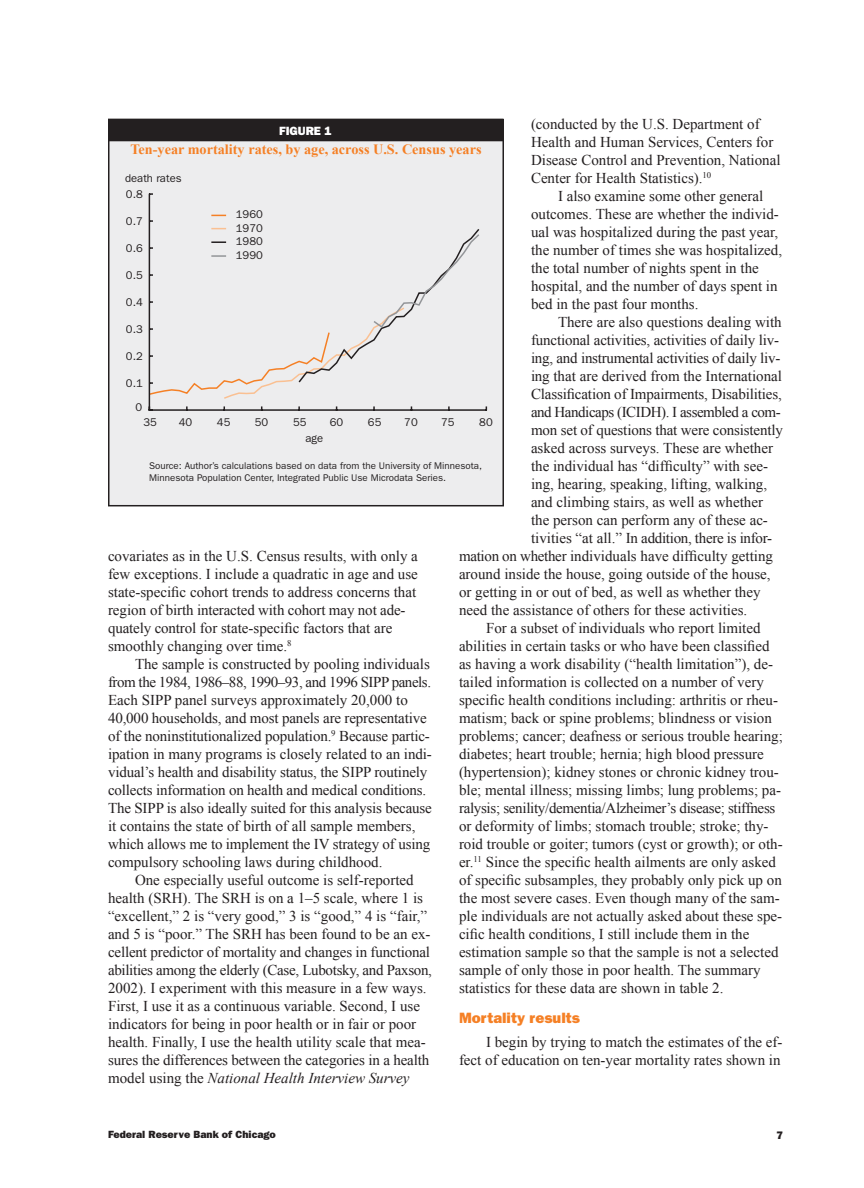
<style>
.page{position:relative;width:864px;height:1188px;background:#fff}
.page>*{position:absolute;margin:0;border:0;box-sizing:border-box;transform-origin:0 0}
.t1{font:15px/18px "Times New Roman";color:#231f20}
.t2{font:15px "Times New Roman";letter-spacing:-.02em;color:#231f20}
.t3{font:15px "Times New Roman";letter-spacing:-.03em;color:#231f20}
.t4{font:800 15px "Franklin Gothic";color:#f58025}
.t5{font:700 14.25px "Times New Roman";color:#f58025}
.t6{font:800 12px "Franklin Gothic";color:#fff}
.t7{font:11.25px/13.6px "Franklin Gothic";color:#231f20;text-align:justify}
.t8{font:800 10.5px "Franklin Gothic";color:#231f20}
.t9{font:9.75px/11.2px "Franklin Gothic";color:#231f20}
.s1{font-style:italic}
</style>
<div class="page">
<div style="left:109px;top:120px;width:394px;height:386px;background:#ededee"></div>
<div style="left:108px;top:119px;width:396px;height:387px;border:2px solid #231f20"></div>
<div style="left:109px;top:120px;width:393px;height:21px;background:#231f20"></div>
<div style="left:108px;top:119px;width:395px;height:22px;border:2px solid #231f20"></div>
<hr style="left:149px;top:409px;width:338px;height:2px;background:#231f20">
<hr style="left:149px;top:194px;width:1px;height:217px;background:#231f20">
<svg style="left:148px;top:215px;width:332px;height:185px"></svg>
<p class="t1" style="left:531px;top:115px;width:251px">(conducted by the U.S. Department of Health and Human Services, Centers for Disease Control and Prevention, National Center for Health Statistics).<sup>10</sup></p>
<p class="t1" style="left:531px;top:187px;width:253px;text-indent:27px">I also examine some other general outcomes. These are whether the individ&shy;ual was hospitalized during the past year, the number of times she was hospitalized, the total number of nights spent in the hospital, and the number of days spent in bed in the past four months.</p>
<p class="t1" style="left:558px;top:313px;width:225px">There are also questions dealing with</p>
<p class="t1" style="left:531px;top:331px;width:250px">functional activities, activities of daily liv-</p>
<p class="t1" style="left:531px;top:349px;width:251px">ing, and instrumental activities of daily liv-</p>
<p class="t1" style="left:531px;top:367px;width:253px">ing that are derived from the International</p>
<p class="t1" style="left:531px;top:385px;width:252px">Classification of Impairments, Disabilities,</p>
<p class="t3" style="left:531px;top:402px;width:251px">and Handicaps (ICIDH). I assembled a com-</p>
<p class="t1" style="left:531px;top:421px;width:254px">mon set of questions that were consistently</p>
<p class="t1" style="left:531px;top:439px;width:244px">asked across surveys. These are whether</p>
<p class="t1" style="left:531px;top:457px;width:239px">the individual has “difficulty” with see-</p>
<p class="t1" style="left:531px;top:475px;width:238px">ing, hearing, speaking, lifting, walking,</p>
<p class="t1" style="left:531px;top:493px;width:234px">and climbing stairs, as well as whether</p>
<p class="t1" style="left:531px;top:511px;width:238px">the person can perform any of these ac-</p>
<p class="t2" style="left:531px;top:528px;width:243px">tivities “at all.” In addition, there is infor-</p>
<p class="t1" style="left:459px;top:547px;width:316px">mation on whether individuals have difficulty getting</p>
<p class="t1" style="left:459px;top:565px;width:313px">around inside the house, going outside of the house,</p>
<p class="t1" style="left:459px;top:583px;width:303px">or getting in or out of bed, as well as whether they</p>
<p class="t1" style="left:459px;top:601px;width:290px">need the assistance of others for these activities.</p>
<p class="t1" style="left:486px;top:619px;width:276px">For a subset of individuals who report limited</p>
<p class="t1" style="left:459px;top:637px;width:312px">abilities in certain tasks or who have been classified</p>
<p class="t1" style="left:459px;top:655px;width:316px">as having a work disability (“health limitation”), de-</p>
<p class="t1" style="left:459px;top:673px;width:306px">tailed information is collected on a number of very</p>
<p class="t1" style="left:459px;top:691px;width:321px">specific health conditions including: arthritis or rheu-</p>
<p class="t1" style="left:459px;top:709px;width:314px">matism; back or spine problems; blindness or vision</p>
<p class="t1" style="left:459px;top:727px;width:326px">problems; cancer; deafness or serious trouble hearing;</p>
<p class="t1" style="left:459px;top:745px;width:306px">diabetes; heart trouble; hernia; high blood pressure</p>
<p class="t1" style="left:459px;top:763px;width:321px">(hypertension); kidney stones or chronic kidney trou-</p>
<p class="t1" style="left:459px;top:781px;width:324px">ble; mental illness; missing limbs; lung problems; pa-</p>
<p class="t2" style="left:459px;top:798px;width:318px">ralysis; senility/dementia/Alzheimer’s disease; stiffness</p>
<p class="t1" style="left:459px;top:817px;width:311px">or deformity of limbs; stomach trouble; stroke; thy-</p>
<p class="t1" style="left:459px;top:835px;width:325px">roid trouble or goiter; tumors (cyst or growth); or oth-</p>
<p class="t1" style="left:459px;top:853px;width:319px">er.<sup>11</sup> Since the specific health ailments are only asked</p>
<p class="t1" style="left:459px;top:871px;width:324px">of specific subsamples, they probably only pick up on</p>
<p class="t1" style="left:459px;top:889px;width:322px">the most severe cases. Even though many of the sam-</p>
<p class="t1" style="left:459px;top:907px;width:325px">ple individuals are not actually asked about these spe-</p>
<p class="t1" style="left:459px;top:925px;width:292px">cific health conditions, I still include them in the</p>
<p class="t1" style="left:459px;top:943px;width:321px">estimation sample so that the sample is not a selected</p>
<p class="t1" style="left:459px;top:961px;width:303px">sample of only those in poor health. The summary</p>
<p class="t1" style="left:459px;top:979px;width:266px">statistics for these data are shown in table 2.</p>
<p class="t4" style="left:459px;top:1009px;width:123px">Mortality results</p>
<p class="t1" style="left:459px;top:1033px;width:325px;text-align:right">I begin by trying to match the estimates of the ef-<br>fect of education on ten-year mortality rates shown in</p>
<p class="t6" style="left:279px;top:123px;width:54px">figure 1</p>
<p class="t5" style="left:130px;top:139px;width:353px">Ten-year mortality rates, by age, across U.S. Census years</p>
<p class="t7" style="left:125px;top:171px;width:58px">death rates</p>
<p class="t7" style="left:126px;top:188px;width:18px">0.8</p>
<p class="t7" style="left:236px;top:208px;width:28px">1960<br>1970<br>1980<br>1990</p>
<p class="t7" style="left:126px;top:215px;width:18px">0.7</p>
<p class="t7" style="left:126px;top:242px;width:18px">0.6</p>
<p class="t7" style="left:126px;top:269px;width:18px">0.5</p>
<p class="t7" style="left:126px;top:296px;width:18px">0.4</p>
<p class="t7" style="left:126px;top:323px;width:18px">0.3</p>
<p class="t7" style="left:126px;top:350px;width:18px">0.2</p>
<p class="t7" style="left:126px;top:377px;width:18px">0.1</p>
<p class="t7" style="left:136px;top:401px;width:8px">0</p>
<p class="t7" style="left:144px;top:415px;width:15px">35</p>
<p class="t7" style="left:179px;top:415px;width:15px">40</p>
<p class="t7" style="left:217px;top:415px;width:15px">45</p>
<p class="t7" style="left:255px;top:415px;width:15px">50</p>
<p class="t7" style="left:293px;top:415px;width:15px">55</p>
<p class="t7" style="left:330px;top:415px;width:15px">60</p>
<p class="t7" style="left:368px;top:415px;width:15px">65</p>
<p class="t7" style="left:404px;top:415px;width:15px">70</p>
<p class="t7" style="left:441px;top:415px;width:15px">75</p>
<p class="t7" style="left:479px;top:415px;width:15px">80</p>
<p class="t7" style="left:306px;top:431px;width:19px">age</p>
<p class="t9" style="left:149px;top:460px;width:334px">Source: Author’s calculations based on data from the University of Minnesota,<br>Minnesota Population Center, Integrated Public Use Microdata Series.</p>
<p class="t1" style="left:108px;top:547px;width:311px">covariates as in the U.S. Census results, with only a few exceptions. I include a quadratic in age and use state-specific cohort trends to address concerns that region of birth interacted with cohort may not ade&shy;quately control for state-specific factors that are smoothly changing over time.<sup>8</sup></p>
<p class="t1" style="left:108px;top:655px;width:325px;text-indent:27px">The sample is constructed by pooling individuals from the 1984, 1986–88, 1990–93, and 1996 SIPP panels.<br>Each SIPP panel surveys approximately 20,000 to 40,000 households, and most panels are representative of the noninstitutionalized population.<sup>9</sup> Because partic&shy;ipation in many programs is closely related to an indi&shy;vidual’s health and disability status, the SIPP routinely collects information on health and medical conditions.<br>The SIPP is also ideally suited for this analysis because it contains the state of birth of all sample members, which allows me to implement the IV strategy of using compulsory schooling laws during childhood.</p>
<p class="t1" style="left:108px;top:871px;width:326px;text-indent:27px">One especially useful outcome is self-reported health (SRH). The SRH is on a 1–5 scale, where 1 is “excellent,” 2 is “very good,” 3 is “good,” 4 is “fair,” and 5 is “poor.” The SRH has been found to be an ex&shy;cellent predictor of mortality and changes in functional abilities among the elderly (Case, Lubotsky, and Paxson, 2002). I experiment with this measure in a few ways.<br>First, I use it as a continuous variable. Second, I use indicators for being in poor health or in fair or poor health. Finally, I use the health utility scale that mea&shy;sures the differences between the categories in a health model using the <span class="s1">National Health Interview Survey</span></p>
<p class="t8" style="left:108px;top:1128px;width:169px">Federal Reserve Bank of Chicago</p>
</div>
